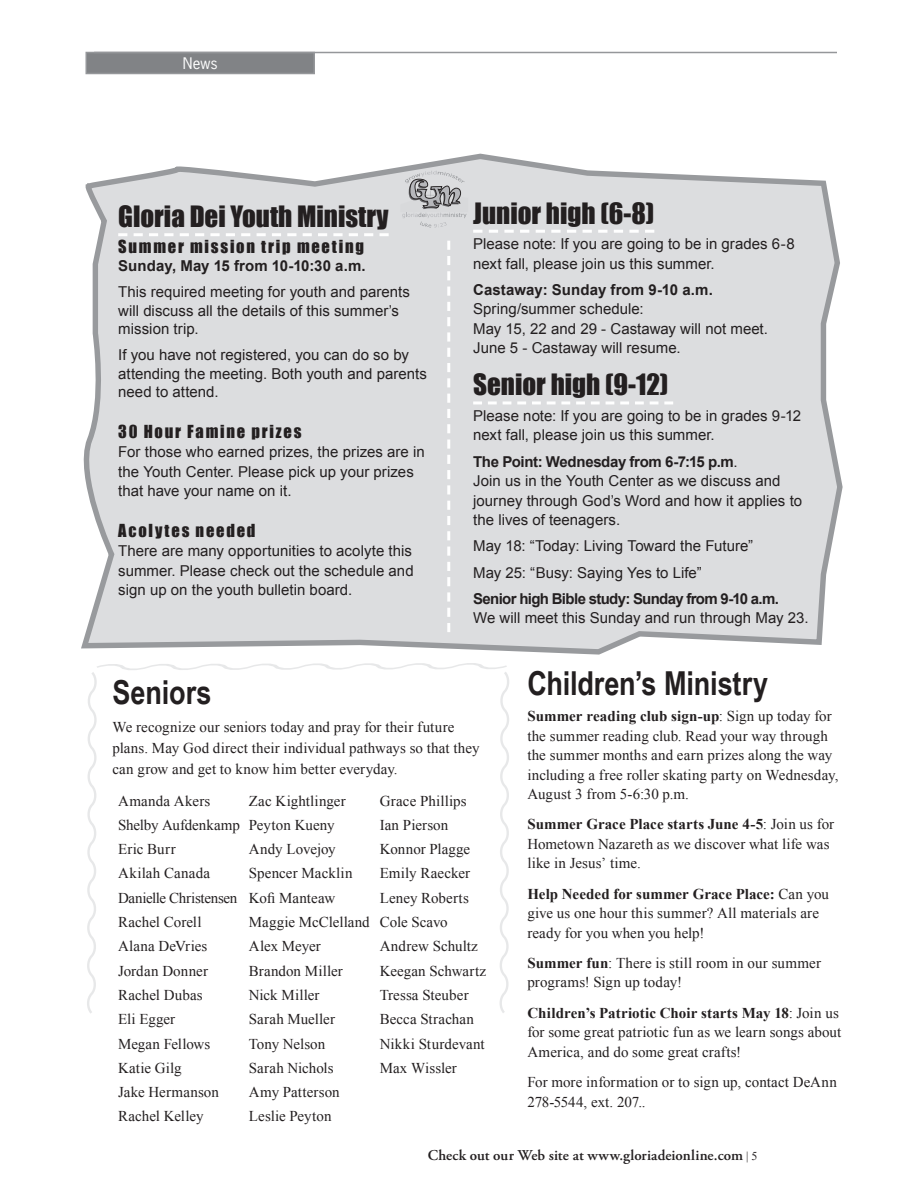
<style>
.page{position:relative;width:918px;height:1188px;background:#fff}
.page>*{position:absolute;margin:0;border:0;box-sizing:border-box;transform-origin:0 0}
.Headline_One{font:700 33px "Arial Narrow";letter-spacing:-.005em;color:#231f20}
.Youth_Body_Copy{font:27px "Impact";color:#231f20}
.Youth_Headline_One{font:27px "Impact";color:#231f20}
.Youth_Body_Copy-2{font:16.5px "Impact";letter-spacing:.105em;color:#231f20}
.t1{font:15px/19.5px "Times New Roman";letter-spacing:.005em;color:#231f20}
.Youth_Body_Copy-3{font:15px/19.5px "Arial";letter-spacing:.005em;color:#231f20}
.Youth_Body_Copy-4{font:700 15px/19.5px "Arial";letter-spacing:-.04em;color:#231f20}
.t2{font:600 15px "Adobe Garamond Pro";letter-spacing:.005em;color:#231f20}
.Youth_Body_Copy-5{font:700 15px "Arial";letter-spacing:.005em;color:#231f20}
.t3{font:15px "Times New Roman";letter-spacing:-.02em;color:#231f20}
.t4{font:15px "News Gothic Std";color:#fff}
.s1{font-weight:700}
.s2{font-weight:400}
.s3{font-family:"Times New Roman";font-weight:400;font-size:12px}
</style>
<div class="page">
<div style="left:86px;top:52px;width:228px;height:22px;background:#818386"></div>
<div style="left:86px;top:52px;width:229px;height:22px;border:2px solid #95979a"></div>
<hr style="left:94px;top:52px;width:743px;height:1px;background:#95979a">
<svg style="left:81px;top:153px;width:762px;height:502px;background:#dcdddf"></svg>
<svg style="left:447px;top:241px;width:3px;height:391px"></svg>
<svg style="left:118px;top:233px;width:271px;height:3px"></svg>
<svg style="left:400px;top:171px;width:254px;height:62px;background:#d4d5d7"></svg>
<svg style="left:473px;top:401px;width:200px;height:3px"></svg>
<svg style="left:87px;top:663px;width:422px;height:350px"></svg>
<p class="t4" style="left:183px;top:54px;width:36px">News</p>
<p class="Youth_Body_Copy" style="left:118px;top:196px;width:272px">Gloria Dei Youth Ministry</p>
<p class="Youth_Body_Copy-2" style="left:118px;top:233px;width:247px">Summer mission trip meeting</p>
<p class="Youth_Body_Copy-5" style="left:118px;top:256px;width:249px">Sunday, May 15 from 10-10:30 a.m.</p>
<p class="Youth_Body_Copy-3" style="left:118px;top:282px;width:293px;line-height:18.8px">This required meeting for youth and parents will discuss all the details of this summer’s mission trip.</p>
<p class="Youth_Body_Copy-3" style="left:118px;top:345px;width:310px;line-height:18.8px">If you have not registered, you can do so by attending the meeting. Both youth and parents need to attend.</p>
<p class="Youth_Body_Copy-2" style="left:118px;top:419px;width:185px">30 Hour Famine prizes</p>
<p class="Youth_Body_Copy-3" style="left:118px;top:443px;width:308px">For those who earned prizes, the prizes are in the Youth Center. Please pick up your prizes that have your name on it.</p>
<p class="Youth_Body_Copy-2" style="left:118px;top:518px;width:139px">Acolytes needed</p>
<p class="Youth_Body_Copy-3" style="left:118px;top:542px;width:297px;text-align:justify">There are many opportunities to acolyte this summer. Please check out the schedule and sign up on the youth bulletin board.</p>
<p class="Youth_Headline_One" style="left:473px;top:192px;width:183px">Junior high (6-8)</p>
<p class="Youth_Body_Copy-3" style="left:473px;top:234px;width:323px">Please note: If you are going to be in grades 6-8 next fall, please join us this summer.</p>
<p class="Youth_Body_Copy-3" style="left:473px;top:280px;width:296px"><span class="s1">Castaway: Sunday from 9-10 a.m.<br></span>Spring/summer schedule:<br>May 15, 22 and 29 - Castaway will not meet.<br>June 5 - Castaway will resume.</p>
<p class="Youth_Body_Copy" style="left:473px;top:364px;width:197px">Senior high (9-12)</p>
<p class="Youth_Body_Copy-3" style="left:473px;top:406px;width:329px">Please note: If you are going to be in grades 9-12 next fall, please join us this summer.</p>
<p class="Youth_Body_Copy-3" style="left:473px;top:452px;width:330px"><span class="s1">The Point: Wednesday from 6-7:15 p.m</span>.<br>Join us in the Youth Center as we discuss and journey through God’s Word and how it applies to the lives of teenagers.</p>
<p class="Youth_Body_Copy-3" style="left:473px;top:537px;width:282px">May 18: “Today: Living Toward the Future”</p>
<p class="Youth_Body_Copy-3" style="left:473px;top:563px;width:230px">May 25: “Busy: Saying Yes to Life”</p>
<p class="Youth_Body_Copy-4" style="left:473px;top:589px;width:337px">Senior high Bible study: Sunday from 9-10 a.m.<br><span class="s2">We will meet this Sunday and run through May 23.</span></p>
<p class="Headline_One" style="left:112px;top:667px;width:100px">Seniors</p>
<p class="t1" style="left:112px;top:716px;width:369px;line-height:21px">We recognize our seniors today and pray for their future plans. May God direct their individual pathways so that they can grow and get to know him better everyday.</p>
<p class="t1" style="left:118px;top:791px;width:94px">Amanda Akers</p>
<p class="t1" style="left:118px;top:815px;width:123px">Shelby Aufdenkamp</p>
<p class="t1" style="left:118px;top:839px;width:59px">Eric Burr</p>
<p class="t1" style="left:118px;top:863px;width:93px">Akilah Canada</p>
<p class="t3" style="left:118px;top:888px;width:121px">Danielle Christensen</p>
<p class="t1" style="left:118px;top:912px;width:85px">Rachel Corell</p>
<p class="t1" style="left:118px;top:936px;width:91px">Alana DeVries</p>
<p class="t1" style="left:118px;top:961px;width:91px">Jordan Donner</p>
<p class="t1" style="left:118px;top:985px;width:86px">Rachel Dubas</p>
<p class="t1" style="left:118px;top:1009px;width:59px">Eli Egger</p>
<p class="t1" style="left:118px;top:1034px;width:94px">Megan Fellows</p>
<p class="t1" style="left:118px;top:1058px;width:65px">Katie Gilg</p>
<p class="t1" style="left:118px;top:1082px;width:102px">Jake Hermanson</p>
<p class="t1" style="left:118px;top:1106px;width:87px">Rachel Kelley</p>
<p class="t1" style="left:249px;top:791px;width:98px">Zac Kightlinger</p>
<p class="t1" style="left:249px;top:815px;width:87px">Peyton Kueny</p>
<p class="t1" style="left:249px;top:839px;width:88px">Andy Lovejoy</p>
<p class="t1" style="left:249px;top:863px;width:105px">Spencer Macklin</p>
<p class="t1" style="left:249px;top:888px;width:88px">Kofi Manteaw</p>
<p class="t1" style="left:249px;top:912px;width:122px">Maggie McClelland</p>
<p class="t1" style="left:249px;top:936px;width:74px">Alex Meyer</p>
<p class="t1" style="left:249px;top:961px;width:95px">Brandon Miller</p>
<p class="t1" style="left:249px;top:985px;width:72px">Nick Miller</p>
<p class="t1" style="left:249px;top:1009px;width:88px">Sarah Mueller</p>
<p class="t1" style="left:249px;top:1034px;width:78px">Tony Nelson</p>
<p class="t1" style="left:249px;top:1058px;width:86px">Sarah Nichols</p>
<p class="t1" style="left:249px;top:1082px;width:92px">Amy Patterson</p>
<p class="t1" style="left:249px;top:1106px;width:84px">Leslie Peyton</p>
<p class="t1" style="left:380px;top:791px;width:89px">Grace Phillips</p>
<p class="t1" style="left:380px;top:815px;width:70px">Ian Pierson</p>
<p class="t1" style="left:380px;top:839px;width:92px">Konnor Plagge</p>
<p class="t1" style="left:380px;top:863px;width:92px">Emily Raecker</p>
<p class="t1" style="left:380px;top:888px;width:91px">Leney Roberts</p>
<p class="t1" style="left:380px;top:912px;width:70px">Cole Scavo</p>
<p class="t1" style="left:380px;top:936px;width:100px">Andrew Schultz</p>
<p class="t1" style="left:380px;top:961px;width:108px">Keegan Schwartz</p>
<p class="t1" style="left:380px;top:985px;width:90px">Tressa Steuber</p>
<p class="t1" style="left:380px;top:1009px;width:96px">Becca Strachan</p>
<p class="t1" style="left:380px;top:1034px;width:107px">Nikki Sturdevant</p>
<p class="t1" style="left:380px;top:1058px;width:79px">Max Wissler</p>
<p class="Headline_One" style="left:527px;top:658px;width:242px">Children’s Ministry</p>
<p class="t1" style="left:527px;top:706px;width:313px"><span class="s1">Summer reading club sign-up</span>: Sign up today for the summer reading club. Read your way through the summer months and earn prizes along the way including a free roller skating party on Wednesday, August 3 from 5-6:30 p.m.</p>
<p class="t1" style="left:527px;top:814px;width:308px"><span class="s1">Summer Grace Place starts June 4-5</span>: Join us for<br>Hometown Nazareth as we discover what life was like in Jesus’ time.</p>
<p class="t1" style="left:527px;top:884px;width:303px"><span class="s1">Help Needed for summer Grace Place:</span> Can you give us one hour this summer? All materials are ready for you when you help!</p>
<p class="t1" style="left:527px;top:953px;width:295px"><span class="s1">Summer fun</span>: There is still room in our summer programs! Sign up today!</p>
<p class="t1" style="left:527px;top:1003px;width:315px"><span class="s1">Children’s Patriotic Choir starts May 18</span>: Join us for some great patriotic fun as we learn songs about<br>America, and do some great crafts!</p>
<p class="t1" style="left:527px;top:1072px;width:311px">For more information or to sign up, contact DeAnn<br>278-5544, ext. 207..</p>
<p class="t2" style="left:428px;top:1147px;width:331px">Check out our Web site at www.gloriadeionline.com <span class="s3">| 5</span></p>
</div>
